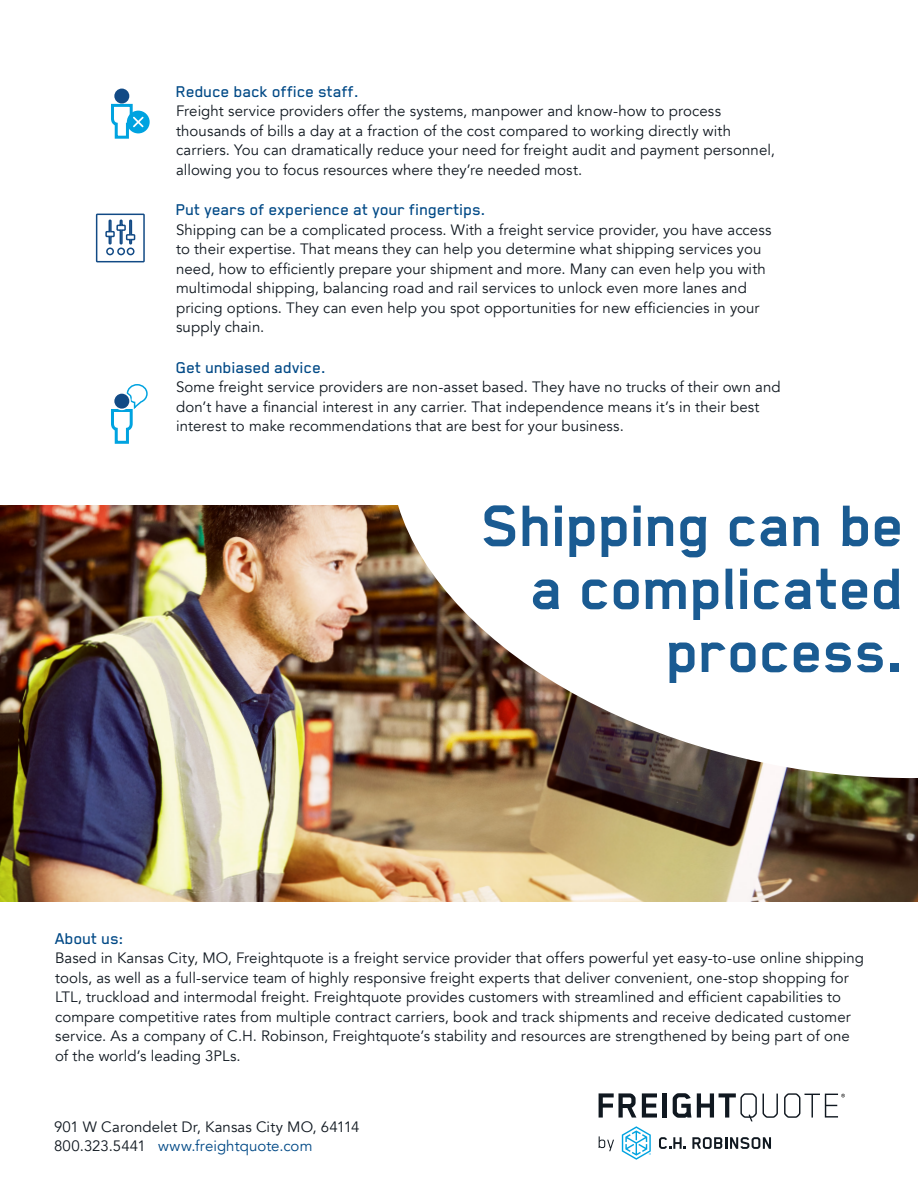
<style>
.page{position:relative;width:918px;height:1188px;background:#fff}
.page>*{position:absolute;margin:0;border:0;box-sizing:border-box;transform-origin:0 0}
.t1{font:700 67.5px/63px "Blender Pro";letter-spacing:-.01em;color:#004986;text-align:right}
.t2{font:500 18px "Blender Pro";color:#004986}
.t3{font:15px/19.5px "Avenir";letter-spacing:.005em;color:#101820}
.t4{font:15px "Avenir";letter-spacing:.005em;color:#004986}
.s1{color:#101820}
</style>
<div class="page">
<img style="left:0;top:505px;width:918px;height:397px">
<img style="left:367px;top:505px;width:551px;height:305px">
<svg style="left:599px;top:1136px;width:15px;height:15px"></svg>
<svg style="left:622px;top:1126px;width:29px;height:34px"></svg>
<svg style="left:659px;top:1137px;width:27px;height:12px"></svg>
<svg style="left:692px;top:1137px;width:79px;height:12px"></svg>
<svg style="left:599px;top:1093px;width:37px;height:25px"></svg>
<svg style="left:642px;top:1093px;width:15px;height:25px"></svg>
<hr style="left:663px;top:1093px;width:4px;height:25px;background:#101820">
<svg style="left:673px;top:1093px;width:18px;height:25px"></svg>
<svg style="left:697px;top:1093px;width:60px;height:28px"></svg>
<svg style="left:763px;top:1094px;width:15px;height:24px"></svg>
<svg style="left:784px;top:1093px;width:61px;height:25px"></svg>
<svg style="left:95px;top:213px;width:50px;height:50px"></svg>
<div style="left:114px;top:89px;width:15px;height:15px;background:#124a85;border-radius:50%"></div>
<svg style="left:111px;top:384px;width:37px;height:60px"></svg>
<div style="left:114px;top:393px;width:16px;height:16px;background:#124a85;border-radius:50%"></div>
<div style="left:113px;top:392px;width:18px;height:18px;border:2px solid #fff;border-radius:50%"></div>
<svg style="left:111px;top:102px;width:39px;height:37px"></svg>
<p class="t2" style="left:176px;top:82px;width:185px">Reduce back office staff.</p>
<p class="t3" style="left:176px;top:102px;width:600px">Freight service providers offer the systems, manpower and know-how to process thousands of bills a day at a fraction of the cost compared to working directly with carriers. You can dramatically reduce your need for freight audit and payment personnel, allowing you to focus resources where they’re needed most.</p>
<p class="t2" style="left:176px;top:200px;width:311px">Put years of experience at your fingertips.</p>
<p class="t3" style="left:176px;top:220px;width:597px">Shipping can be a complicated process. With a freight service provider, you have access to their expertise. That means they can help you determine what shipping services you need, how to efficiently prepare your shipment and more. Many can even help you with multimodal shipping, balancing road and rail services to unlock even more lanes and pricing options. They can even help you spot opportunities for new efficiencies in your supply chain.</p>
<p class="t2" style="left:176px;top:358px;width:152px">Get unbiased advice.</p>
<p class="t3" style="left:176px;top:378px;width:606px">Some freight service providers are non-asset based. They have no trucks of their own and don’t have a financial interest in any carrier. That independence means it’s in their best interest to make recommendations that are best for your business.</p>
<h1 class="t1" style="left:482px;top:493px;width:424px">Shipping can be a complicated process.</h1>
<p class="t2" style="left:55px;top:929px;width:70px">About us:</p>
<p class="t3" style="left:55px;top:949px;width:810px">Based in Kansas City, MO, Freightquote is a freight service provider that offers powerful yet easy-to-use online shipping tools, as well as a full-service team of highly responsive freight experts that deliver convenient, one-stop shopping for LTL, truckload and intermodal freight. Freightquote provides customers with streamlined and efficient capabilities to compare competitive rates from multiple contract carriers, book and track shipments and receive dedicated customer service. As a company of C.H. Robinson, Freightquote’s stability and resources are strengthened by being part of one of the world’s leading 3PLs.</p>
<p class="t3" style="left:54px;top:1117px;width:307px">901 W Carondelet Dr, Kansas City MO, 64114</p>
<p class="t4" style="left:54px;top:1137px;width:260px"><span class="s1">800.323.5441</span> www.freightquote.com</p>
</div>
